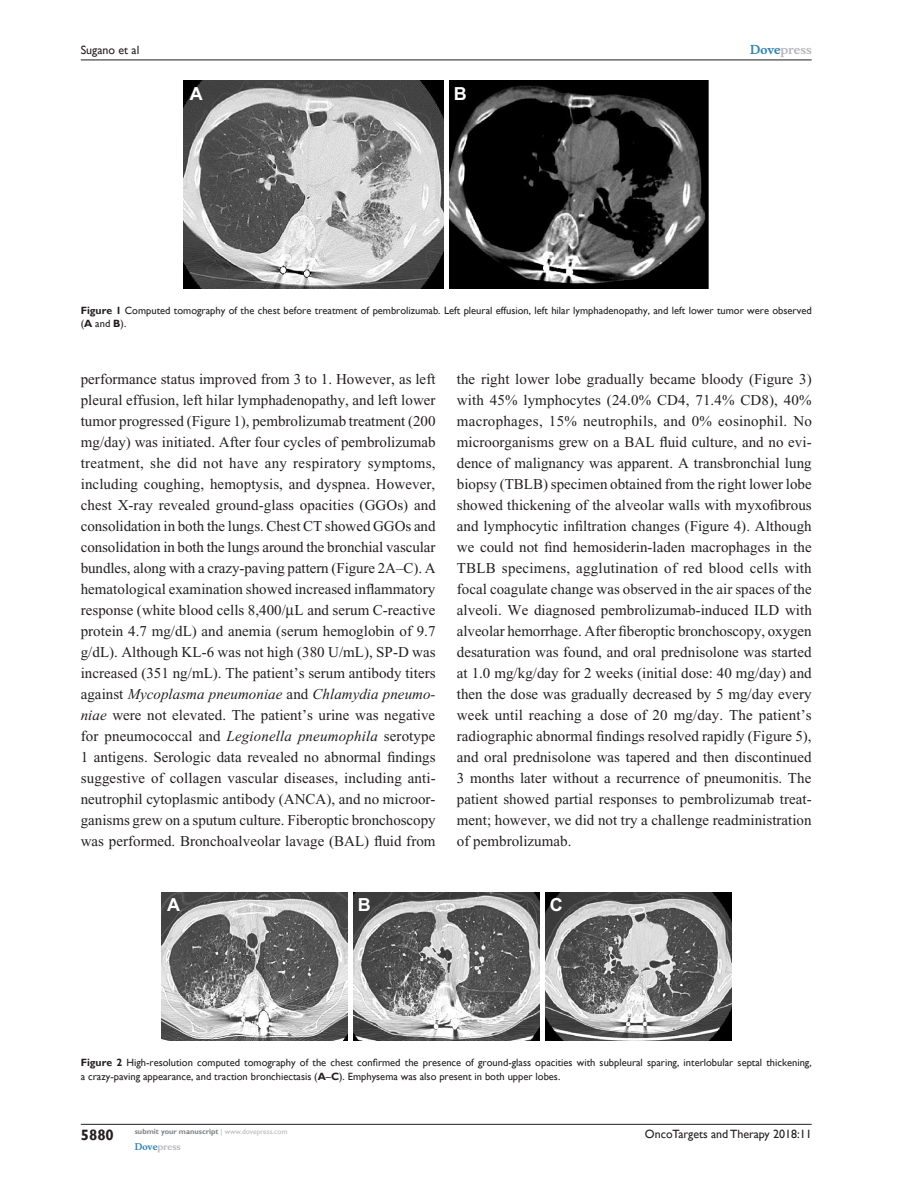
<style>
.page{position:relative;width:918px;height:1188px;background:#fff}
.page>*{position:absolute;margin:0;border:0;box-sizing:border-box;transform-origin:0 0}
.t1{font:700 18px "Arial";color:#fff}
.TxF{font:15px/21px "Times New Roman";color:#231f20;text-align:justify}
.RunFolio-V{font:700 15px "Gill Sans";color:#231f20}
.RunF-V{font:12px "Gill Sans";color:#231f20}
.RunH-V{font:12px "Gill Sans";color:#231f20}
.RunH-Brand-V{font:700 12px "Musee";color:#b8b9bc}
.FigC{font:10.5px/13.5px "Gill Sans";color:#231f20}
.RunF-Brand-V{font:700 9px "Musee";color:#b8b9bc}
.RunF-SubmityourMS-V{font:700 7.5px "Gill Sans";color:#808285}
.s1{color:#3485ae}
.s2{font-weight:700}
.s3{font-style:italic}
.s4{font-weight:400;color:#b8b9bc}
</style>
<div class="page">
<hr style="left:81px;top:1124px;width:731px;height:1px;background:#231f20">
<hr style="left:81px;top:60px;width:731px;height:1px;background:#231f20">
<img style="left:184px;top:81px;width:259px;height:208px">
<img style="left:449px;top:81px;width:260px;height:208px">
<img style="left:161px;top:892px;width:186px;height:149px">
<img style="left:353px;top:892px;width:186px;height:149px">
<img style="left:545px;top:892px;width:186px;height:149px">
<p class="RunH-V" style="left:81px;top:43px;width:60px">Sugano et al</p>
<p class="t1" style="left:190px;top:81px;width:14px">A</p>
<p class="t1" style="left:454px;top:81px;width:14px">B</p>
<p class="RunH-Brand-V" style="left:750px;top:43px;width:63px"><span class="s1">Dove</span>press</p>
<p class="FigC" style="left:81px;top:304px;width:732px"><span class="s2">Figure 1</span> Computed tomography of the chest before treatment of pembrolizumab. Left pleural effusion, left hilar lymphadenopathy, and left lower tumor were observed (<span class="s2">A</span> and <span class="s2">B</span>).</p>
<p class="TxF" style="left:81px;top:369px;width:357px">performance status improved from 3 to 1. However, as left pleural effusion, left hilar lymphadenopathy, and left lower tumor progressed (Figure 1), pembrolizumab treatment (200 mg/day) was initiated. After four cycles of pembrolizumab treatment, she did not have any respiratory symptoms, including coughing, hemoptysis, and dyspnea. However, chest X-ray revealed ground-glass opacities (GGOs) and consolidation in both the lungs. Chest CT showed GGOs and consolidation in both the lungs around the bronchial vascular bundles, along with a crazy-paving pattern (Figure 2A–C). A hematological examination showed increased inflammatory response (white blood cells 8,400/ L and serum C-reactive protein 4.7 mg/dL) and anemia (serum hemoglobin of 9.7 g/dL). Although KL-6 was not high (380 U/mL), SP-D was increased (351 ng/mL). The patient’s serum antibody titers against <span class="s3">Mycoplasma pneumoniae</span> and <span class="s3">Chlamydia pneumo&shy;niae</span> were not elevated. The patient’s urine was negative for pneumococcal and <span class="s3">Legionella pneumophila</span> serotype 1 antigens. Serologic data revealed no abnormal findings suggestive of collagen vascular diseases, including anti&shy;neutrophil cytoplasmic antibody (ANCA), and no microor&shy;ganisms grew on a sputum culture. Fiberoptic bronchoscopy was performed. Bronchoalveolar lavage (BAL) fluid from</p>
<p class="TxF" style="left:457px;top:369px;width:357px">the right lower lobe gradually became bloody (Figure 3) with 45% lymphocytes (24.0% CD4, 71.4% CD8), 40% macrophages, 15% neutrophils, and 0% eosinophil. No microorganisms grew on a BAL fluid culture, and no evi&shy;dence of malignancy was apparent. A transbronchial lung biopsy (TBLB) specimen obtained from the right lower lobe showed thickening of the alveolar walls with myxofibrous and lymphocytic infiltration changes (Figure 4). Although we could not find hemosiderin-laden macrophages in the TBLB specimens, agglutination of red blood cells with focal coagulate change was observed in the air spaces of the alveoli. We diagnosed pembrolizumab-induced ILD with alveolar hemorrhage. After fiberoptic bronchoscopy, oxygen desaturation was found, and oral prednisolone was started at 1.0 mg/kg/day for 2 weeks (initial dose: 40 mg/day) and then the dose was gradually decreased by 5 mg/day every week until reaching a dose of 20 mg/day. The patient’s radiographic abnormal findings resolved rapidly (Figure 5), and oral prednisolone was tapered and then discontinued 3 months later without a recurrence of pneumonitis. The patient showed partial responses to pembrolizumab treat&shy;ment; however, we did not try a challenge readministration of pembrolizumab.</p>
<p class="t1" style="left:167px;top:893px;width:14px">A</p>
<p class="t1" style="left:358px;top:893px;width:14px">B</p>
<p class="t1" style="left:550px;top:893px;width:14px">C</p>
<p class="FigC" style="left:81px;top:1056px;width:732px"><span class="s2">Figure 2</span> High-resolution computed tomography of the chest confirmed the presence of ground-glass opacities with subpleural sparing, interlobular septal thickening, a crazy-paving appearance, and traction bronchiectasis (<span class="s2">A</span>–<span class="s2">C</span>). Emphysema was also present in both upper lobes.</p>
<p class="RunFolio-V" style="left:81px;top:1126px;width:35px">5880</p>
<p class="RunF-SubmityourMS-V" style="left:135px;top:1127px;width:154px">submit your manuscript <span class="s4">| www.dovepress.com</span></p>
<p class="RunF-Brand-V" style="left:135px;top:1141px;width:48px"><span class="s1">Dove</span>press</p>
<p class="RunF-V" style="left:645px;top:1127px;width:168px">OncoTargets and Therapy 2018:11</p>
</div>
